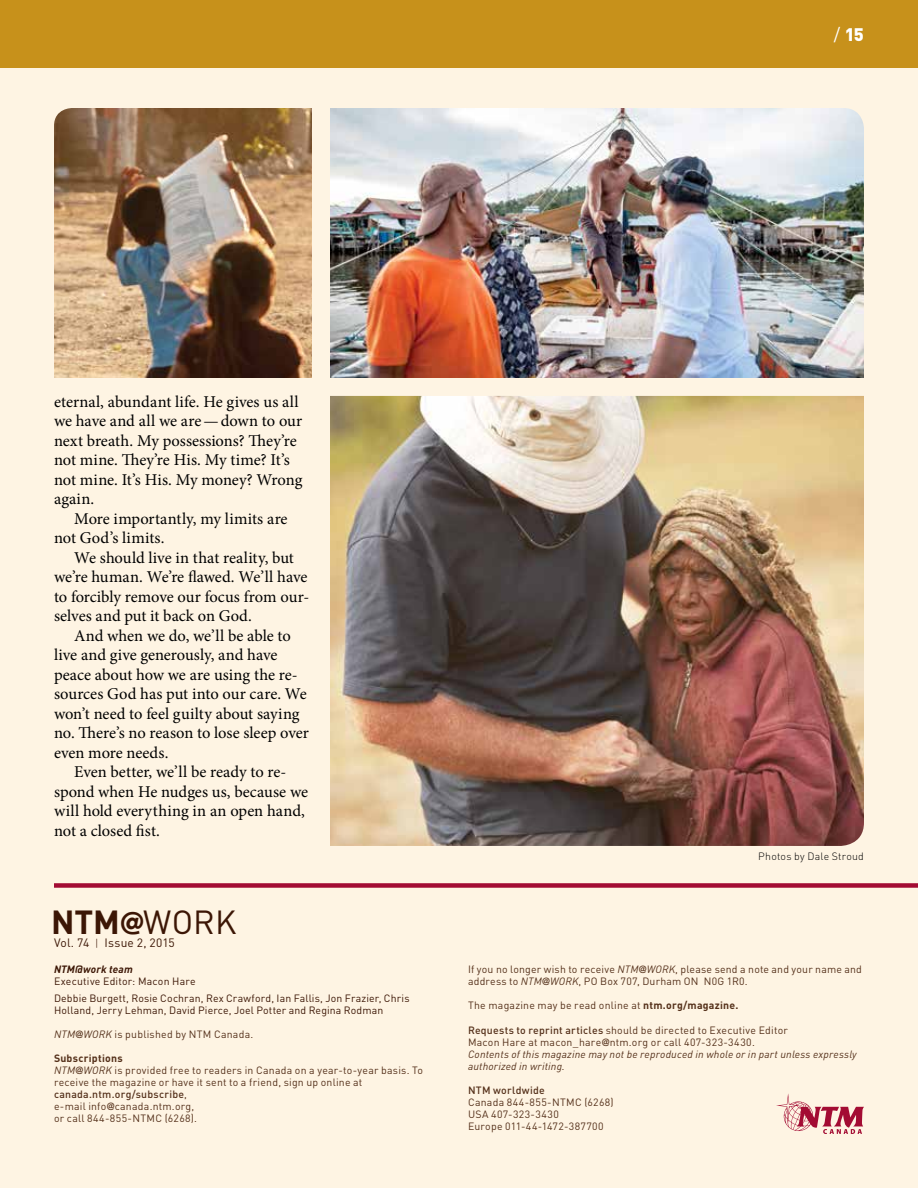
<style>
.page{position:relative;width:918px;height:1188px;background:#fef4e3}
.page>*{position:absolute;margin:0;border:0;box-sizing:border-box;transform-origin:0 0}
.t1{font:33px "DIN Pro";color:#3c1605}
.t2{font:900 18px "DIN Pro";color:#fff}
.t3{font:16.5px/19.5px "Minion Pro";letter-spacing:-.005em;color:#000}
.t4{font:12px "DIN Pro";letter-spacing:.015em;color:#3c1605}
.t5{font:10.5px/12px "DIN Pro";letter-spacing:.025em;color:#54301a}
.t6{font:italic 10.5px/12px "DIN Pro";letter-spacing:.02em;color:#54301a}
.t7{font:10.5px/16.4px "DIN Pro";letter-spacing:.015em;color:#3c1605}
.t8{font:300 10.5px "DIN Pro";letter-spacing:.025em;color:#000}
.t9{font:italic 700 10.5px "DIN Pro";letter-spacing:.02em;color:#3c1605}
.t10{font:500 10.5px "DIN Pro";letter-spacing:.03em;color:#54301a}
.s1{font-weight:400}
.s2{font-weight:700}
.s3{font-family:"American Typewriter";font-weight:700}
.s4{font-weight:300;font-size:10.5px}
.s5{font-style:italic}
.s6{font-family:"Chalet London Nineteen Sixty"}
.s7{font-weight:500}
.s8{font-weight:500;font-style:normal}
.s9{font-style:normal}
.s10{font-family:"Chalet London Nineteen Sixty";font-style:normal}
</style>
<div class="page">
<div style="left:0;top:0;width:918px;height:68px;background:#c7911b"></div>
<div style="left:54px;top:883px;width:864px;height:5px;background:#a30c33"></div>
<img style="left:330px;top:396px;width:534px;height:450px">
<img style="left:54px;top:108px;width:258px;height:270px">
<img style="left:330px;top:108px;width:534px;height:270px">
<svg style="left:776px;top:1093px;width:88px;height:41px"></svg>
<p class="t2" style="left:834px;top:19px;width:32px"><span class="s1">/</span> 15</p>
<p class="t3" style="left:54px;top:392px;width:250px">eternal, abundant life. He gives us all we have and all we are—down to our next breath. My possessions? They’re not mine. They’re His. My time? It’s not mine. It’s His. My money? Wrong again.</p>
<p class="t3" style="left:54px;top:509px;width:235px;text-indent:20px">More importantly, my limits are not God’s limits.</p>
<p class="t3" style="left:54px;top:548px;width:257px;text-indent:20px">We should live in that reality, but we’re human. We’re flawed. We’ll have to forcibly remove our focus from our&shy;selves and put it back on God.</p>
<p class="t3" style="left:54px;top:626px;width:256px;text-indent:20px">And when we do, we’ll be able to live and give generously, and have peace about how we are using the re&shy;sources God has put into our care. We won’t need to feel guilty about saying no. There’s no reason to lose sleep over even more needs.</p>
<p class="t3" style="left:54px;top:762px;width:256px;text-indent:20px">Even better, we’ll be ready to re&shy;spond when He nudges us, because we will hold everything in an open hand, not a closed fist.</p>
<h1 class="t1" style="left:51px;top:896px;width:187px"><span class="s2">NTM</span><span class="s3">@</span>WORK</h1>
<p class="t4" style="left:54px;top:934px;width:122px">Vol. 74 <span class="s4">|</span> Issue 2, 2015</p>
<p class="t9" style="left:54px;top:961px;width:80px">NTM@work team</p>
<p class="t7" style="left:54px;top:972px;width:357px">Executive Editor: Macon Hare<br>Debbie Burgett, Rosie Cochran, Rex Crawford, Ian Fallis, Jon Frazier, Chris</p>
<p class="t7" style="left:54px;top:1001px;width:331px">Holland, Jerry Lehman, David Pierce, Joel Potter and Regina Rodman</p>
<p class="t5" style="left:54px;top:1027px;width:201px"><span class="s5">NTM</span><span class="s6">@</span><span class="s5">WORK</span> is published by NTM Canada.</p>
<p class="t5" style="left:54px;top:1051px;width:371px"><span class="s2">Subscriptions<br></span><span class="s5">NTM</span><span class="s6">@</span><span class="s5">WORK</span> is provided free to readers in Canada on a year-to-year basis. To receive the magazine or have it sent to a friend, sign up online at <span class="s7">canada.ntm.org/subscribe</span>,<br>e-mail info<span class="s6">@</span>canada.ntm.org,<br>or call 844-855-NTMC (6268).</p>
<p class="t8" style="left:758px;top:848px;width:107px">Photos by Dale Stroud</p>
<p class="t5" style="left:468px;top:963px;width:396px">If you no longer wish to receive <span class="s5">NTM</span><span class="s6">@</span><span class="s5">WORK</span>, please send a note and your name and address to <span class="s5">NTM</span><span class="s6">@</span><span class="s5">WORK</span>, PO Box 707, Durham ON N0G 1R0.</p>
<p class="t5" style="left:468px;top:999px;width:272px">The magazine may be read online at <span class="s2">ntm.org/magazine.</span></p>
<p class="t6" style="left:468px;top:1023px;width:390px"><span class="s8">Requests to reprint articles</span> <span class="s9">should be directed to Executive Editor<br>Macon Hare at macon_hare</span><span class="s10">@</span><span class="s9">ntm.org or call 407-323-3430.<br></span>Contents of this magazine may not be reproduced in whole or in part unless expressly authorized in writing.</p>
<p class="t10" style="left:468px;top:1081px;width:78px">NTM worldwide</p>
<p class="t5" style="left:468px;top:1095px;width:147px">Canada 844-855-NTMC (6268)<br>USA 407-323-3430<br>Europe 011-44-1472-387700</p>
</div>
